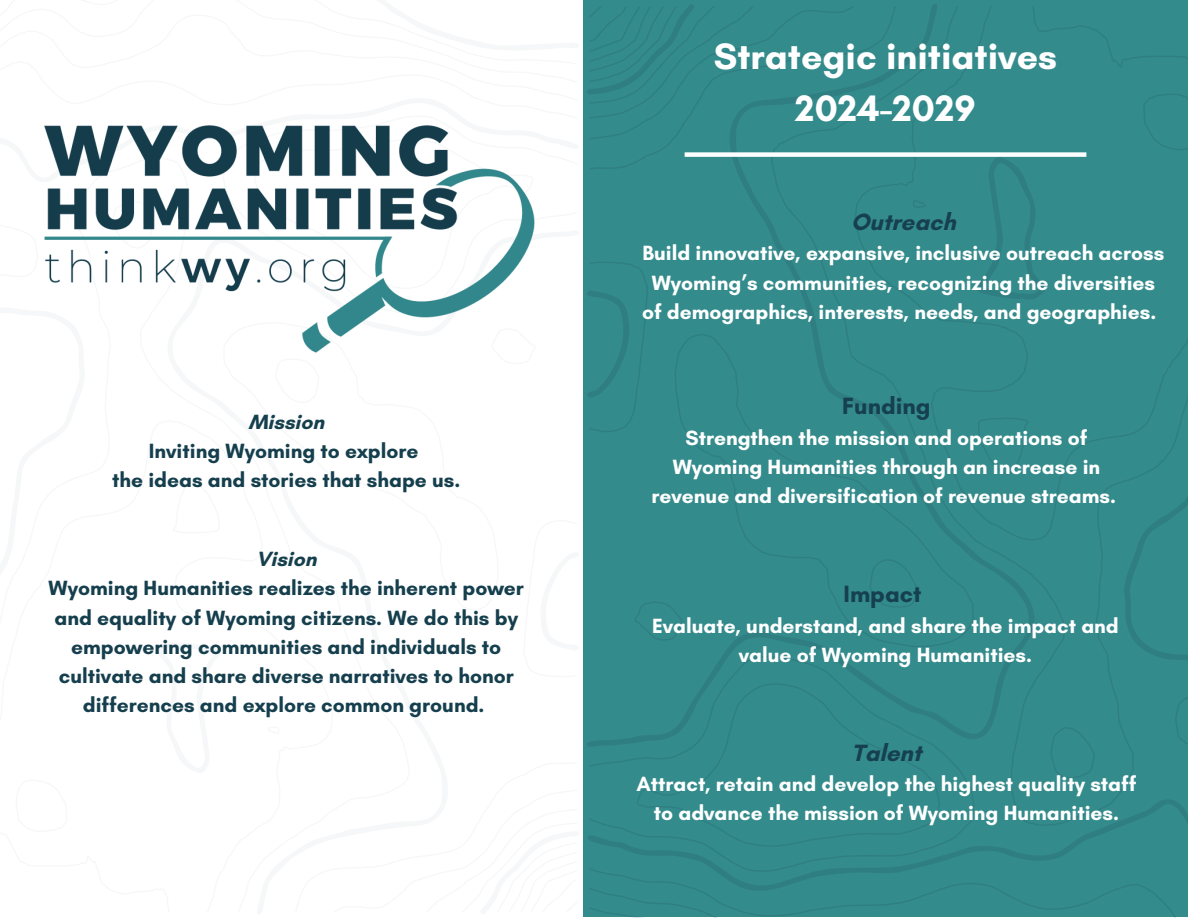
<style>
.page{position:relative;width:1188px;height:918px;background:#fff}
.page>*{position:absolute;margin:0;border:0;box-sizing:border-box;transform-origin:0 0}
.t1{font:700 37.5px/51.8px "Glacial Indifference";color:#fff;text-align:center}
.t2{font:700 24px "Glacial Indifference";color:#16404f}
.t3{font:700 21px/29.2px "Glacial Indifference";color:#fff;text-align:center}
.t4{font:700 21px/29.2px "Glacial Indifference";color:#163f4e;text-align:center}
</style>
<div class="page">
<img style="left:44px;top:125px;width:491px;height:228px">
<div style="left:587px;top:2px;width:601px;height:916px;background:#348b8c"></div>
<svg style="left:585px;top:3px;width:311px;height:166px"></svg>
<div style="left:1010px;top:541px;width:178px;height:285px;background:#348b8c"></div>
<div style="left:771px;top:6px;width:294px;height:682px;background:#348b8c"></div>
<svg style="left:663px;top:656px;width:311px;height:216px;fill:#348b8c"></svg>
<svg style="left:585px;top:261px;width:63px;height:171px"></svg>
<div style="left:1006px;top:172px;width:182px;height:369px;background:#348b8c"></div>
<div style="left:1032px;top:6px;width:156px;height:144px;background:#348b8c"></div>
<svg style="left:1050px;top:727px;width:45px;height:52px"></svg>
<div style="left:931px;top:387px;width:98px;height:145px;background:#348b8c"></div>
<div style="left:854px;top:8px;width:174px;height:384px;background:#348b8c"></div>
<svg style="left:913px;top:200px;width:13px;height:8px"></svg>
<div style="left:589px;top:671px;width:351px;height:176px;background:#348b8c"></div>
<div style="left:685px;top:152px;width:401px;height:5px;background:#fff"></div>
<p class="t4" style="left:248px;top:407px;width:77px">Mission</p>
<p class="t4" style="left:149px;top:436px;width:271px">Inviting Wyoming to explore</p>
<p class="t4" style="left:112px;top:465px;width:350px">the ideas and stories that shape us.</p>
<p class="t4" style="left:256px;top:544px;width:62px">Vision</p>
<p class="t4" style="left:49px;top:573px;width:477px">Wyoming Humanities realizes the inherent power and equality of Wyoming citizens. We do this by empowering communities and individuals to cultivate and share diverse narratives to honor differences and explore common ground.</p>
<p class="t1" style="left:714px;top:30px;width:345px">Strategic initiatives<br>2024-2029</p>
<p class="t2" style="left:851px;top:207px;width:106px">Outreach</p>
<h1 class="t3" style="left:642px;top:238px;width:524px">Build innovative, expansive, inclusive outreach across<br>Wyoming’s communities, recognizing the diversities of demographics, interests, needs, and geographies.</h1>
<p class="t2" style="left:842px;top:392px;width:90px">Funding</p>
<p class="t3" style="left:652px;top:423px;width:466px">Strengthen the mission and operations of<br>Wyoming Humanities through an increase in revenue and diversification of revenue streams.</p>
<p class="t2" style="left:844px;top:579px;width:79px">Impact</p>
<p class="t3" style="left:652px;top:611px;width:468px">Evaluate, understand, and share the impact and value of Wyoming Humanities.</p>
<p class="t2" style="left:852px;top:738px;width:71px">Talent</p>
<p class="t3" style="left:637px;top:769px;width:501px">Attract, retain and develop the highest quality staff to advance the mission of Wyoming Humanities.</p>
</div>
